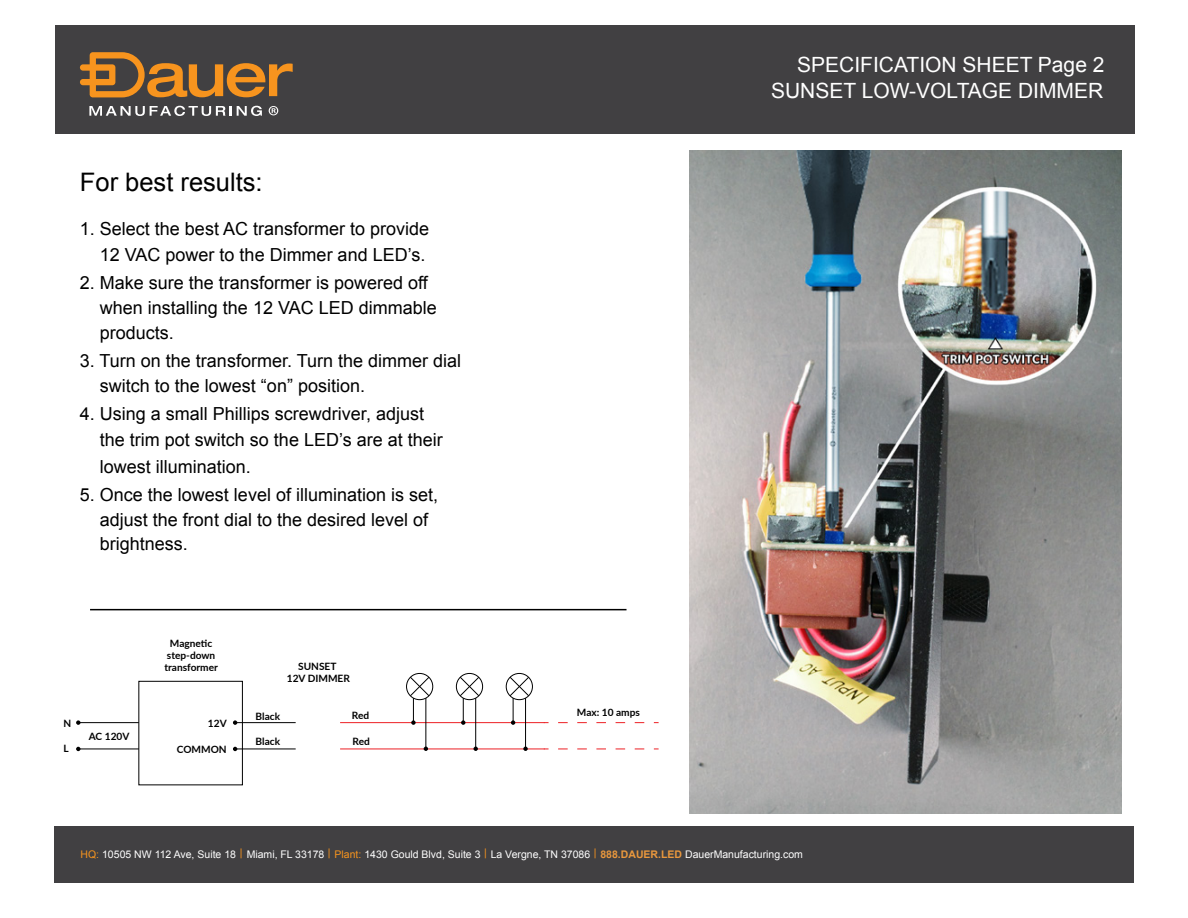
<style>
.page{position:relative;width:1188px;height:918px;background:#fff}
.page>*{position:absolute;margin:0;border:0;box-sizing:border-box;transform-origin:0 0}
.t1{font:25.5px "Arial";color:#000}
.t2{font:21px/26.5px "Arial";color:#fff;text-align:right}
.t3{font:18px/24.8px "Arial";color:#000}
.t4{font:10.5px "Arial";color:#fff}
.t5{font:700 10.05px/12.1px "Lato";color:#000;text-align:center}
.s1{color:#f7941e}
.s2{font-weight:700;color:#ea983d}
</style>
<div class="page">
<div style="left:55px;top:25px;width:1080px;height:108px;background:#414042"></div>
<hr style="left:90px;top:609px;width:537px;height:1px;background:#000">
<img style="left:689px;top:151px;width:433px;height:663px">
<div style="left:139px;top:681px;width:104px;height:104px;border:1px solid #000"></div>
<hr style="left:78px;top:722px;width:61px;height:1px;background:#000">
<svg style="left:76px;top:720px;width:5px;height:5px"></svg>
<hr style="left:78px;top:749px;width:61px;height:1px;background:#000">
<svg style="left:76px;top:747px;width:5px;height:4px"></svg>
<hr style="left:235px;top:722px;width:61px;height:1px;background:#000">
<svg style="left:233px;top:720px;width:4px;height:5px"></svg>
<hr style="left:235px;top:749px;width:61px;height:1px;background:#000">
<svg style="left:233px;top:747px;width:4px;height:4px"></svg>
<hr style="left:340px;top:722px;width:205px;height:1px;background:#ed2024">
<svg style="left:558px;top:722px;width:101px;height:1px"></svg>
<svg style="left:558px;top:749px;width:101px;height:1px"></svg>
<hr style="left:340px;top:749px;width:205px;height:1px;background:#ed2024">
<div style="left:406px;top:673px;width:27px;height:27px;border:1px solid #000;border-radius:50%"></div>
<svg style="left:409px;top:676px;width:21px;height:49px"></svg>
<hr style="left:426px;top:698px;width:1px;height:51px;background:#000">
<svg style="left:424px;top:747px;width:4px;height:4px"></svg>
<div style="left:456px;top:673px;width:27px;height:27px;border:1px solid #000;border-radius:50%"></div>
<svg style="left:459px;top:676px;width:21px;height:49px"></svg>
<hr style="left:475px;top:698px;width:1px;height:51px;background:#000">
<svg style="left:474px;top:747px;width:4px;height:4px"></svg>
<div style="left:506px;top:673px;width:27px;height:27px;border:1px solid #000;border-radius:50%"></div>
<svg style="left:509px;top:676px;width:21px;height:49px"></svg>
<hr style="left:525px;top:698px;width:1px;height:51px;background:#000">
<svg style="left:523px;top:747px;width:5px;height:4px"></svg>
<svg style="left:89px;top:106px;width:173px;height:10px"></svg>
<svg style="left:269px;top:106px;width:9px;height:9px"></svg>
<svg style="left:80px;top:52px;width:213px;height:45px"></svg>
<div style="left:54px;top:826px;width:1080px;height:57px;background:#414042"></div>
<h1 class="t1" style="left:80px;top:166px;width:184px">For best results:</h1>
<p class="t3" style="left:80px;top:215px;width:351px;line-height:26.2px;text-align:right">1. Select the best AC transformer to provide<br>12 VAC power to the Dimmer and LED’s.</p>
<p class="t3" style="left:100px;top:271px;width:338px;text-indent:-20px">2. Make sure the transformer is powered off when installing the 12 VAC LED dimmable products.</p>
<p class="t3" style="left:100px;top:348px;width:363px;text-indent:-20px">3. Turn on the transformer. Turn the dimmer dial switch to the lowest “on” position.</p>
<p class="t3" style="left:100px;top:401px;width:344px;line-height:26.2px;text-indent:-20px">4. Using a small Phillips screwdriver, adjust the trim pot switch so the LED’s are at their lowest illumination.</p>
<p class="t3" style="left:100px;top:482px;width:340px;text-indent:-20px">5. Once the lowest level of illumination is set, adjust the front dial to the desired level of brightness.</p>
<p class="t5" style="left:64px;top:717px;width:9px">N</p>
<p class="t5" style="left:64px;top:742px;width:7px">L</p>
<p class="t5" style="left:89px;top:730px;width:42px">AC 120V</p>
<p class="t5" style="left:164px;top:637px;width:55px">Magnetic step-down transformer</p>
<p class="t5" style="left:208px;top:717px;width:20px">12V</p>
<p class="t5" style="left:177px;top:743px;width:51px">COMMON</p>
<p class="t5" style="left:287px;top:660px;width:64px">SUNSET<br>12V DIMMER</p>
<p class="t5" style="left:256px;top:710px;width:26px">Black</p>
<p class="t5" style="left:256px;top:735px;width:26px">Black</p>
<p class="t5" style="left:352px;top:709px;width:19px">Red</p>
<p class="t5" style="left:353px;top:735px;width:19px">Red</p>
<p class="t5" style="left:577px;top:705px;width:64px">Max: 10 amps</p>
<p class="t2" style="left:771px;top:51px;width:335px">SPECIFICATION SHEET Page 2<br>SUNSET LOW-VOLTAGE DIMMER</p>
<p class="t4" style="left:81px;top:847px;width:724px"><span class="s1">HQ:</span> 10505 NW 112 Ave, Suite 18 <span class="s1">|</span> Miami, FL 33178 <span class="s1">| Plant:</span> 1430 Gould Blvd, Suite 3 <span class="s1">|</span> La Vergne, TN 37086 <span class="s1">|</span> <span class="s2">888.DAUER.LED</span> DauerManufacturing.com</p>
</div>
